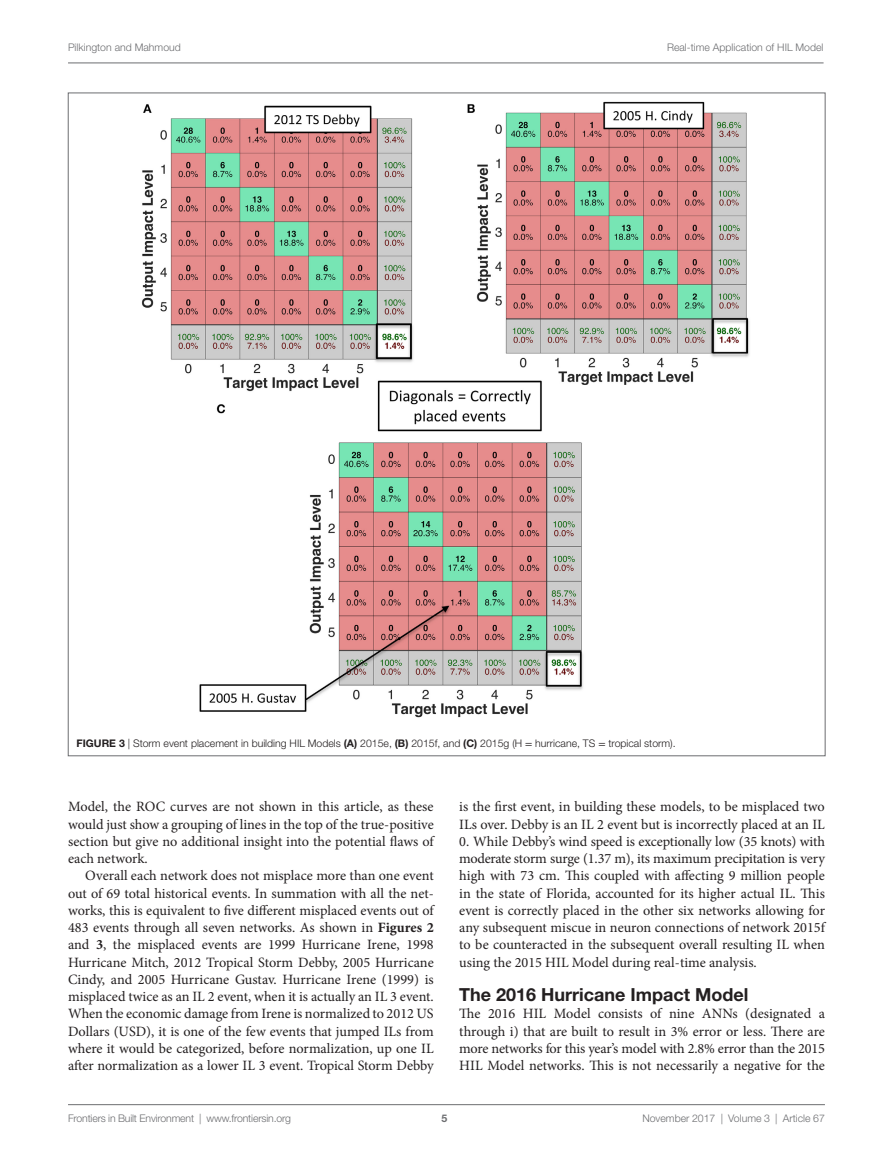
<style>
.page{position:relative;width:893px;height:1170px;background:#fff}
.page>*{position:absolute;margin:0;border:0;box-sizing:border-box;transform-origin:0 0}
.t1{font:700 18px "Helvetica Neue LT Std";color:#231f20}
.t2{font:14.25px/17.2px "Minion Pro";color:#231f20;text-align:justify}
.t3{font:300 10.5px "Helvetica Neue LT Std";color:#6c6d70}
.t4{font:300 10.5px "Helvetica Neue LT Std";color:#231f20}
.t5{font:700 10.5px "Helvetica Neue LT Std";color:#6c6d70}
.s1{font-weight:700}
.s2{font-family:"STIX General";font-weight:400}
</style>
<div class="page">
<img style="left:142px;top:101px;width:608px;height:616px">
<hr style="left:68px;top:1104px;width:757px;height:1px;background:#6c6d70">
<hr style="left:68px;top:63px;width:755px;height:1px;background:#6c6d70">
<p class="t3" style="left:68px;top:41px;width:114px">Pilkington and Mahmoud</p>
<p class="t3" style="left:667px;top:41px;width:158px">Real-time Application of HIL Model</p>
<p class="t4" style="left:77px;top:737px;width:601px"><span class="s1">Figure 3</span> | Storm event placement in building HIL Models <span class="s1">(A)</span> 2015e, <span class="s1">(B)</span> 2015f, and <span class="s1">(C)</span> 2015g (H <span class="s2">=</span> hurricane, TS <span class="s2">=</span> tropical storm).</p>
<p class="t2" style="left:68px;top:798px;width:367px">Model, the ROC curves are not shown in this article, as these would just show a grouping of lines in the top of the true-positive section but give no additional insight into the potential flaws of each network.</p>
<p class="t2" style="left:68px;top:867px;width:367px;text-indent:17px">Overall each network does not misplace more than one event out of 69 total historical events. In summation with all the net&shy;works, this is equivalent to five different misplaced events out of 483 events through all seven networks. As shown in <span class="s1">Figures 2 </span>and <span class="s1">3</span>, the misplaced events are 1999 Hurricane Irene, 1998<br>Hurricane Mitch, 2012 Tropical Storm Debby, 2005 Hurricane Cindy, and 2005 Hurricane Gustav. Hurricane Irene (1999) is misplaced twice as an IL 2 event, when it is actually an IL 3 event.<br>When the economic damage from Irene is normalized to 2012 US Dollars (USD), it is one of the few events that jumped ILs from where it would be categorized, before normalization, up one IL after normalization as a lower IL 3 event. Tropical Storm Debby</p>
<p class="t2" style="left:459px;top:798px;width:367px">is the first event, in building these models, to be misplaced two<br>ILs over. Debby is an IL 2 event but is incorrectly placed at an IL</p>
<p class="t2" style="left:459px;top:832px;width:367px">0. While Debby’s wind speed is exceptionally low (35 knots) with moderate storm surge (1.37 m), its maximum precipitation is very high with 73 cm. This coupled with affecting 9 million people in the state of Florida, accounted for its higher actual IL. This event is correctly placed in the other six networks allowing for any subsequent miscue in neuron connections of network 2015f to be counteracted in the subsequent overall resulting IL when using the 2015 HIL Model during real-time analysis.</p>
<p class="t1" style="left:459px;top:983px;width:291px">The 2016 Hurricane Impact Model</p>
<p class="t2" style="left:459px;top:1005px;width:367px">The 2016 HIL Model consists of nine ANNs (designated a through i) that are built to result in 3% error or less. There are more networks for this year’s model with 2.8% error than the 2015<br>HIL Model networks. This is not necessarily a negative for the</p>
<p class="t3" style="left:68px;top:1111px;width:225px">Frontiers in Built Environment | www.frontiersin.org</p>
<p class="t3" style="left:642px;top:1111px;width:184px">November 2017 | Volume 3 | Article 67</p>
<p class="t5" style="left:441px;top:1111px;width:7px">5</p>
</div>
